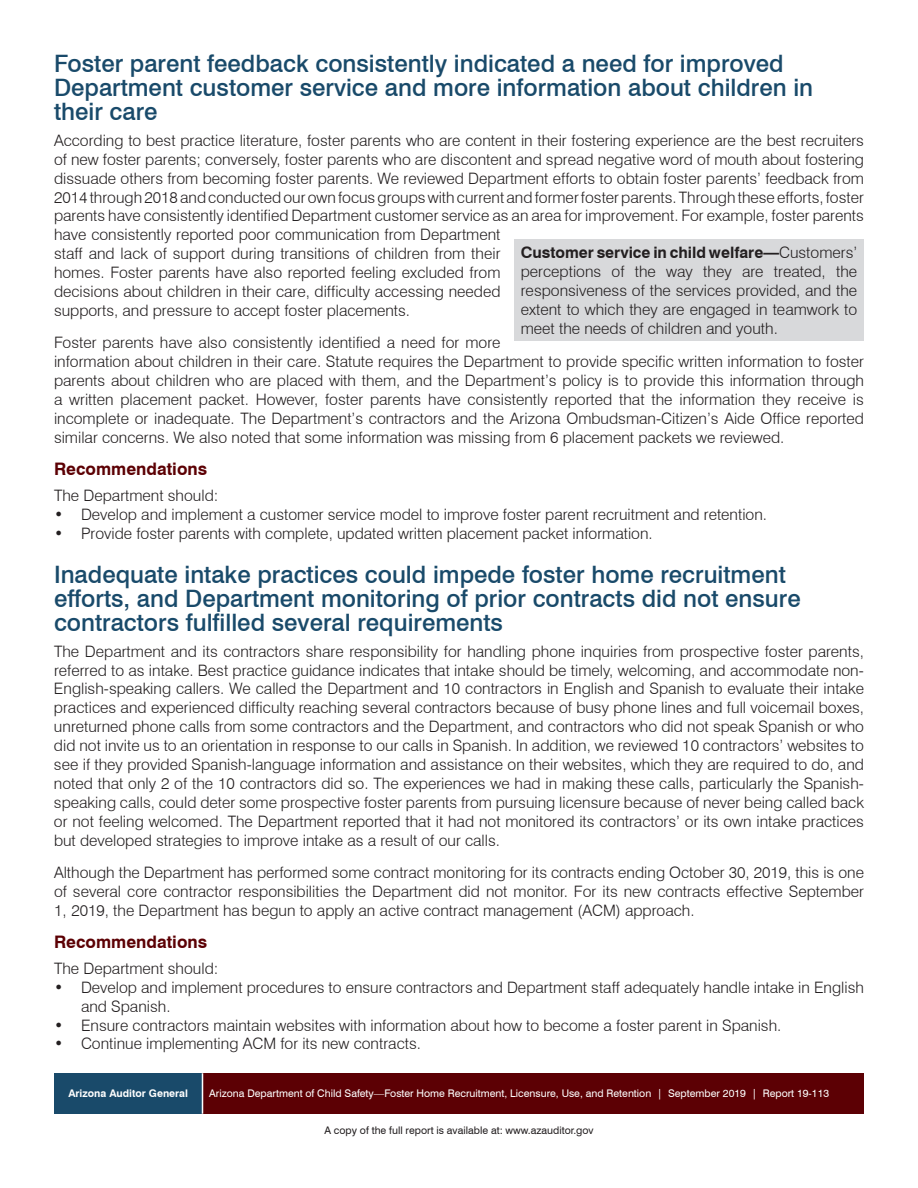
<style>
.page{position:relative;width:918px;height:1188px;background:#fff}
.page>*{position:absolute;margin:0;border:0;box-sizing:border-box;transform-origin:0 0}
.t1{font:500 24px/24px "Swiss 721 BT";color:#194a6a}
.t2{font:700 17.25px "Swiss 721 BT";color:#5c0004}
.t3{font:300 15.75px/18.9px "Swiss 721 BT";color:#231f20}
.t4{font:10.5px "Swiss 721 BT";color:#fff}
.t5{font:10.5px "Swiss 721 BT";color:#231f20}
.t6{font:700 10.5px "Swiss 721 BT";color:#fff}
.s1{font-weight:700}
</style>
<div class="page">
<div style="left:54px;top:1073px;width:148px;height:41px;background:#194a6a"></div>
<div style="left:202px;top:1073px;width:662px;height:41px;background:#5c0004"></div>
<hr style="left:202px;top:1073px;width:1px;height:41px;background:#fff">
<div style="left:514px;top:239px;width:350px;height:101px;background:#d8d9db"></div>
<h1 class="t1" style="left:54px;top:52px;width:761px">Foster parent feedback consistently indicated a need for improved<br>Department customer service and more information about children in their care</h1>
<p class="t3" style="left:54px;top:131px;width:812px">According to best practice literature, foster parents who are content in their fostering experience are the best recruiters of new foster parents; conversely, foster parents who are discontent and spread negative word of mouth about fostering dissuade others from becoming foster parents. We reviewed Department efforts to obtain foster parents’ feedback from 2014 through 2018 and conducted our own focus groups with current and former foster parents. Through these efforts, foster parents have consistently identified Department customer service as an area for improvement. For example, foster parents have consistently reported poor communication from Department<br>staff and lack of support during transitions of children from their<br>homes. Foster parents have also reported feeling excluded from<br>decisions about children in their care, difficulty accessing needed<br>supports, and pressure to accept foster placements.</p>
<p class="t3" style="left:54px;top:333px;width:812px">Foster parents have also consistently identified a need for more<br>information about children in their care. Statute requires the Department to provide specific written information to foster parents about children who are placed with them, and the Department’s policy is to provide this information through a written placement packet. However, foster parents have consistently reported that the information they receive is incomplete or inadequate. The Department’s contractors and the Arizona Ombudsman-Citizen’s Aide Office reported similar concerns. We also noted that some information was missing from 6 placement packets we reviewed.</p>
<p class="t2" style="left:54px;top:459px;width:155px">Recommendations</p>
<p class="t3" style="left:54px;top:486px;width:166px">The Department should:</p>
<p class="t3" style="left:54px;top:505px;width:715px"><span class="s1">•</span> Develop and implement a customer service model to improve foster parent recruitment and retention.</p>
<p class="t3" style="left:54px;top:524px;width:600px"><span class="s1">•</span> Provide foster parents with complete, updated written placement packet information.</p>
<h1 class="t1" style="left:54px;top:562px;width:748px">Inadequate intake practices could impede foster home recruitment efforts, and Department monitoring of prior contracts did not ensure contractors fulfilled several requirements</h1>
<p class="t3" style="left:54px;top:641px;width:812px;text-align:justify">The Department and its contractors share responsibility for handling phone inquiries from prospective foster parents, referred to as intake. Best practice guidance indicates that intake should be timely, welcoming, and accommodate non-English-speaking callers. We called the Department and 10 contractors in English and Spanish to evaluate their intake practices and experienced difficulty reaching several contractors because of busy phone lines and full voicemail boxes, unreturned phone calls from some contractors and the Department, and contractors who did not speak Spanish or who did not invite us to an orientation in response to our calls in Spanish. In addition, we reviewed 10 contractors’ websites to see if they provided Spanish-language information and assistance on their websites, which they are required to do, and noted that only 2 of the 10 contractors did so. The experiences we had in making these calls, particularly the Spanish&shy;speaking calls, could deter some prospective foster parents from pursuing licensure because of never being called back or not feeling welcomed. The Department reported that it had not monitored its contractors’ or its own intake practices but developed strategies to improve intake as a result of our calls.</p>
<p class="t3" style="left:54px;top:863px;width:812px;text-align:justify">Although the Department has performed some contract monitoring for its contracts ending October 30, 2019, this is one of several core contractor responsibilities the Department did not monitor. For its new contracts effective September 1, 2019, the Department has begun to apply an active contract management (ACM) approach.</p>
<p class="t2" style="left:54px;top:932px;width:155px">Recommendations</p>
<p class="t3" style="left:54px;top:959px;width:166px">The Department should:</p>
<p class="t3" style="left:81px;top:978px;width:784px;text-indent:-27px"><span class="s1">•</span> Develop and implement procedures to ensure contractors and Department staff adequately handle intake in English and Spanish.</p>
<p class="t3" style="left:54px;top:1015px;width:729px"><span class="s1">•</span> Ensure contractors maintain websites with information about how to become a foster parent in Spanish.</p>
<p class="t3" style="left:54px;top:1034px;width:369px"><span class="s1">•</span> Continue implementing ACM for its new contracts.</p>
<p class="t3" style="left:521px;top:243px;width:338px;text-align:justify"><span class="s1">Customer service in child welfare—</span>Customers’ perceptions of the way they are treated, the responsiveness of the services provided, and the extent to which they are engaged in teamwork to meet the needs of children and youth.</p>
<p class="t6" style="left:68px;top:1087px;width:121px">Arizona Auditor General</p>
<p class="t4" style="left:209px;top:1087px;width:621px">Arizona Department of Child Safety—Foster Home Recruitment, Licensure, Use, and Retention | September 2019 | Report 19-113</p>
<p class="t5" style="left:324px;top:1124px;width:271px">A copy of the full report is available at: www.azauditor.gov</p>
</div>
